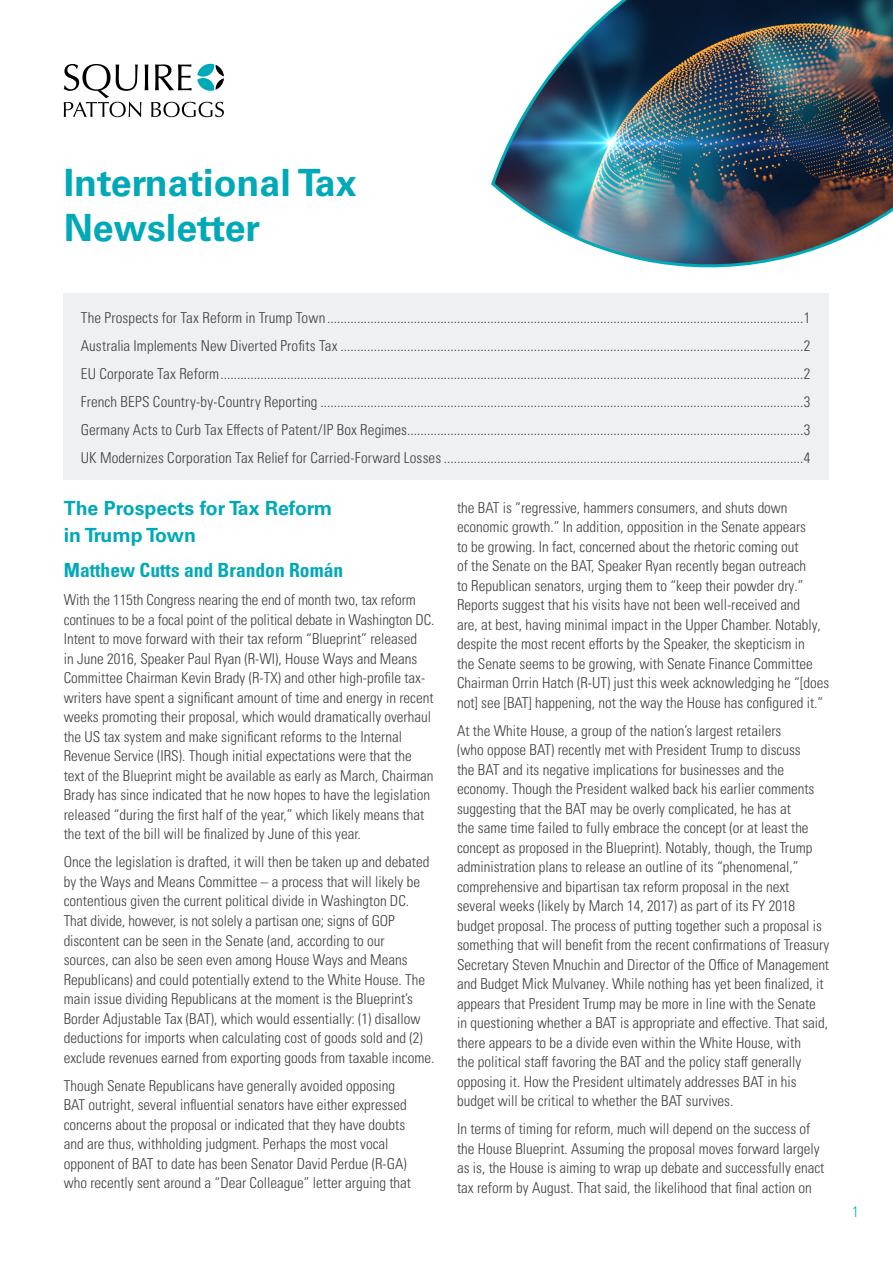
<style>
.page{position:relative;width:893px;height:1263px;background:#fff}
.page>*{position:absolute;margin:0;border:0;box-sizing:border-box;transform-origin:0 0}
.t1{font:700 37.5px/45px "Univers LTCYR 65";color:#00a9b7}
.Body_Text_Sub_Head{font:700 19.5px/27px "Univers LTCYR 65";color:#00a9b7}
.Body_Text_Sub_Head-2{font:19.5px "Univers LTCYR 67 Bold Cond";color:#00a9b7}
.Body{font:15px/19.5px "Univers LTCYR 47 Light Cond";color:#414042}
.Body_Text_Sub_Head-3{font:15px "Univers LTCYR 47 Light Cond";color:#00afbc}
</style>
<div class="page">
<img style="left:491px;top:0;width:402px;height:268px">
<svg style="left:64px;top:64px;width:160px;height:53px"></svg>
<div style="left:64px;top:293px;width:765px;height:186px;background:#eef0f1"></div>
<p class="t1" style="left:64px;top:159px;width:294px">International Tax<br>Newsletter</p>
<p class="Body" style="left:81px;top:307px;width:731px">The Prospects for Tax Reform in Trump Town ...............................................................................................................................................1</p>
<p class="Body" style="left:81px;top:335px;width:731px">Australia Implements New Diverted Profits Tax ...........................................................................................................................................2</p>
<p class="Body" style="left:81px;top:363px;width:731px">EU Corporate Tax Reform...............................................................................................................................................................................2</p>
<p class="Body" style="left:81px;top:391px;width:731px">French BEPS Country-by-Country Reporting .................................................................................................................................................3</p>
<p class="Body" style="left:81px;top:419px;width:731px">Germany Acts to Curb Tax Effects of Patent/IP Box Regimes.......................................................................................................................3</p>
<p class="Body" style="left:81px;top:447px;width:731px">UK Modernizes Corporation Tax Relief for Carried-Forward Losses ............................................................................................................4</p>
<p class="Body_Text_Sub_Head" style="left:64px;top:494px;width:270px">The Prospects for Tax Reform in Trump Town</p>
<p class="Body_Text_Sub_Head-2" style="left:64px;top:558px;width:281px">Matthew Cutts and Brandon Román</p>
<p class="Body" style="left:64px;top:590px;width:372px">With the 115th Congress nearing the end of month two, tax reform continues to be a focal point of the political debate in Washington DC.<br>Intent to move forward with their tax reform “Blueprint” released<br>in June 2016, Speaker Paul Ryan (R-WI), House Ways and Means Committee Chairman Kevin Brady (R-TX) and other high-profile tax&shy;writers have spent a significant amount of time and energy in recent weeks promoting their proposal, which would dramatically overhaul the US tax system and make significant reforms to the Internal Revenue Service (IRS). Though initial expectations were that the text of the Blueprint might be available as early as March, Chairman Brady has since indicated that he now hopes to have the legislation released “during the first half of the year,” which likely means that the text of the bill will be finalized by June of this year.</p>
<p class="Body" style="left:64px;top:852px;width:372px">Once the legislation is drafted, it will then be taken up and debated by the Ways and Means Committee – a process that will likely be contentious given the current political divide in Washington DC.<br>That divide, however, is not solely a partisan one; signs of GOP discontent can be seen in the Senate (and, according to our<br>sources, can also be seen even among House Ways and Means Republicans) and could potentially extend to the White House. The main issue dividing Republicans at the moment is the Blueprint’s Border Adjustable Tax (BAT), which would essentially: (1) disallow deductions for imports when calculating cost of goods sold and (2) exclude revenues earned from exporting goods from taxable income.</p>
<p class="Body" style="left:64px;top:1075px;width:349px">Though Senate Republicans have generally avoided opposing BAT outright, several influential senators have either expressed concerns about the proposal or indicated that they have doubts and are thus, withholding judgment. Perhaps the most vocal opponent of BAT to date has been Senator David Perdue (R-GA) who recently sent around a “Dear Colleague” letter arguing that</p>
<p class="Body" style="left:457px;top:497px;width:374px">the BAT is “regressive, hammers consumers, and shuts down economic growth.” In addition, opposition in the Senate appears<br>to be growing. In fact, concerned about the rhetoric coming out<br>of the Senate on the BAT, Speaker Ryan recently began outreach<br>to Republican senators, urging them to “keep their powder dry.” Reports suggest that his visits have not been well-received and<br>are, at best, having minimal impact in the Upper Chamber. Notably, despite the most recent efforts by the Speaker, the skepticism in<br>the Senate seems to be growing, with Senate Finance Committee Chairman Orrin Hatch (R-UT) just this week acknowledging he “[does not] see [BAT] happening, not the way the House has configured it.”</p>
<p class="Body" style="left:457px;top:720px;width:374px">At the White House, a group of the nation’s largest retailers<br>(who oppose BAT) recently met with President Trump to discuss<br>the BAT and its negative implications for businesses and the economy. Though the President walked back his earlier comments suggesting that the BAT may be overly complicated, he has at<br>the same time failed to fully embrace the concept (or at least the concept as proposed in the Blueprint). Notably, though, the Trump administration plans to release an outline of its “phenomenal,” comprehensive and bipartisan tax reform proposal in the next several weeks (likely by March 14, 2017) as part of its FY 2018 budget proposal. The process of putting together such a proposal is something that will benefit from the recent confirmations of Treasury Secretary Steven Mnuchin and Director of the Office of Management and Budget Mick Mulvaney. While nothing has yet been finalized, it appears that President Trump may be more in line with the Senate in questioning whether a BAT is appropriate and effective. That said, there appears to be a divide even within the White House, with<br>the political staff favoring the BAT and the policy staff generally opposing it. How the President ultimately addresses BAT in his budget will be critical to whether the BAT survives.</p>
<p class="Body" style="left:457px;top:1118px;width:369px">In terms of timing for reform, much will depend on the success of the House Blueprint. Assuming the proposal moves forward largely as is, the House is aiming to wrap up debate and successfully enact tax reform by August. That said, the likelihood that final action on</p>
<p class="Body_Text_Sub_Head-3" style="left:852px;top:1202px;width:8px">1</p>
</div>
